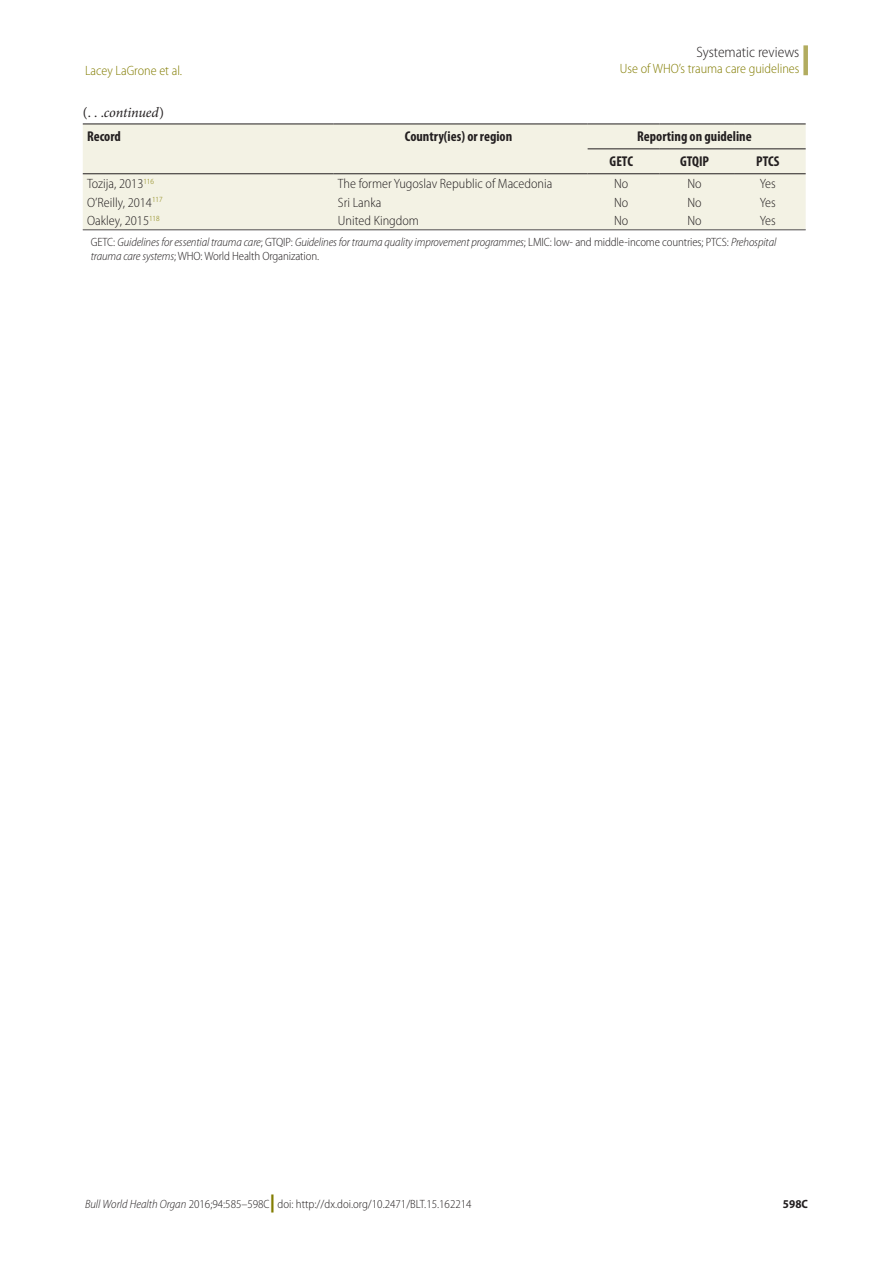
<style>
.page{position:relative;width:893px;height:1263px;background:#fff}
.page>*{position:absolute;margin:0;border:0;box-sizing:border-box;transform-origin:0 0}
.Section_Title{font:300 semi-condensed 15px "Myriad Pro";color:#231f20}
.Tbl_Col_Hd{font:700 condensed 14.25px "Myriad Pro";color:#231f20}
.continued_message{font:italic 14.25px "Minion Pro";letter-spacing:-.01em;color:#231f20}
.Tbl_Body{font:300 semi-condensed 13.5px "Myriad Pro";color:#231f20}
.RH_Outside{font:300 semi-condensed 13.5px "Myriad Pro";color:#827c00}
.RH_Inside{font:300 semi-condensed 13.5px "Myriad Pro";color:#827c00}
.Tbl_FN1_no_indent{font:italic 300 semi-condensed 12px/14.2px "Myriad Pro";letter-spacing:-.01em;color:#231f20}
.t1{font:300 semi-condensed 12px "Myriad Pro";color:#231f20}
.t2{font:700 semi-condensed 12px "Myriad Pro";color:#231f20}
.s1{font-style:normal}
.s2{font-style:italic}
.s3{font-weight:900;font-stretch:normal;font-size:18px;color:#827c00}
</style>
<div class="page">
<div style="left:803px;top:45px;width:5px;height:30px;background:#b2ac5f"></div>
<hr style="left:83px;top:229px;width:723px;height:1px;background:#231f20">
<div style="left:83px;top:125px;width:723px;height:104px;background:#f3f2e4"></div>
<hr style="left:588px;top:173px;width:71px;height:1px;background:#231f20">
<hr style="left:659px;top:173px;width:75px;height:1px;background:#231f20">
<hr style="left:734px;top:173px;width:72px;height:1px;background:#231f20">
<hr style="left:83px;top:124px;width:251px;height:1px;background:#231f20">
<hr style="left:83px;top:173px;width:251px;height:1px;background:#231f20">
<hr style="left:334px;top:124px;width:254px;height:1px;background:#231f20">
<hr style="left:334px;top:173px;width:254px;height:1px;background:#231f20">
<hr style="left:588px;top:124px;width:71px;height:1px;background:#231f20">
<hr style="left:659px;top:124px;width:75px;height:1px;background:#231f20">
<hr style="left:734px;top:124px;width:72px;height:1px;background:#231f20">
<hr style="left:588px;top:148px;width:71px;height:1px;background:#231f20">
<hr style="left:659px;top:148px;width:75px;height:1px;background:#231f20">
<hr style="left:734px;top:148px;width:72px;height:1px;background:#231f20">
<p class="Section_Title" style="left:696px;top:44px;width:105px">Systematic reviews</p>
<p class="RH_Inside" style="left:85px;top:63px;width:99px">Lacey LaGrone et al.</p>
<p class="RH_Outside" style="left:620px;top:61px;width:181px">Use of WHO’s trauma care guidelines</p>
<p class="continued_message" style="left:83px;top:104px;width:83px"><span class="s1">(. . .</span>continued<span class="s1">)</span></p>
<p class="Tbl_Col_Hd" style="left:87px;top:129px;width:35px">Record</p>
<p class="Tbl_Col_Hd" style="left:405px;top:129px;width:109px">Country(ies) or region</p>
<p class="Tbl_Col_Hd" style="left:637px;top:129px;width:116px">Reporting on guideline</p>
<p class="Tbl_Col_Hd" style="left:610px;top:153px;width:25px">GETC</p>
<p class="Tbl_Col_Hd" style="left:680px;top:153px;width:31px">GTQIP</p>
<p class="Tbl_Col_Hd" style="left:756px;top:153px;width:25px">PTCS</p>
<p class="Tbl_Body" style="left:87px;top:177px;width:68px">Tozija, 2013<sup>116</sup></p>
<p class="Tbl_Body" style="left:338px;top:177px;width:216px">The former Yugoslav Republic of Macedonia</p>
<p class="Tbl_Body" style="left:614px;top:177px;width:16px">No</p>
<p class="Tbl_Body" style="left:687px;top:177px;width:16px">No</p>
<p class="Tbl_Body" style="left:760px;top:177px;width:18px">Yes</p>
<p class="Tbl_Body" style="left:87px;top:195px;width:77px">O’Reilly, 2014<sup>117</sup></p>
<p class="Tbl_Body" style="left:338px;top:195px;width:45px">Sri Lanka</p>
<p class="Tbl_Body" style="left:614px;top:195px;width:16px">No</p>
<p class="Tbl_Body" style="left:687px;top:195px;width:16px">No</p>
<p class="Tbl_Body" style="left:760px;top:195px;width:18px">Yes</p>
<p class="Tbl_Body" style="left:87px;top:213px;width:74px">Oakley, 2015<sup>118</sup></p>
<p class="Tbl_Body" style="left:338px;top:213px;width:83px">United Kingdom</p>
<p class="Tbl_Body" style="left:614px;top:213px;width:16px">No</p>
<p class="Tbl_Body" style="left:687px;top:213px;width:16px">No</p>
<p class="Tbl_Body" style="left:760px;top:213px;width:18px">Yes</p>
<p class="Tbl_FN1_no_indent" style="left:91px;top:235px;width:687px"><span class="s1">GETC:</span> Guidelines for essential trauma care<span class="s1">; GTQIP:</span> Guidelines for trauma quality improvement programmes<span class="s1">; LMIC: low- and middle-income countries; PTCS:</span> Prehospital trauma care systems<span class="s1">; WHO: World Health Organization.</span></p>
<p class="t1" style="left:85px;top:1198px;width:388px"><span class="s2">Bull World Health Organ</span> 2016;94:585–598C<span class="s3">|</span> doi: http://dx.doi.org/10.2471/BLT.15.162214</p>
<p class="t2" style="left:783px;top:1197px;width:26px">598C</p>
</div>
